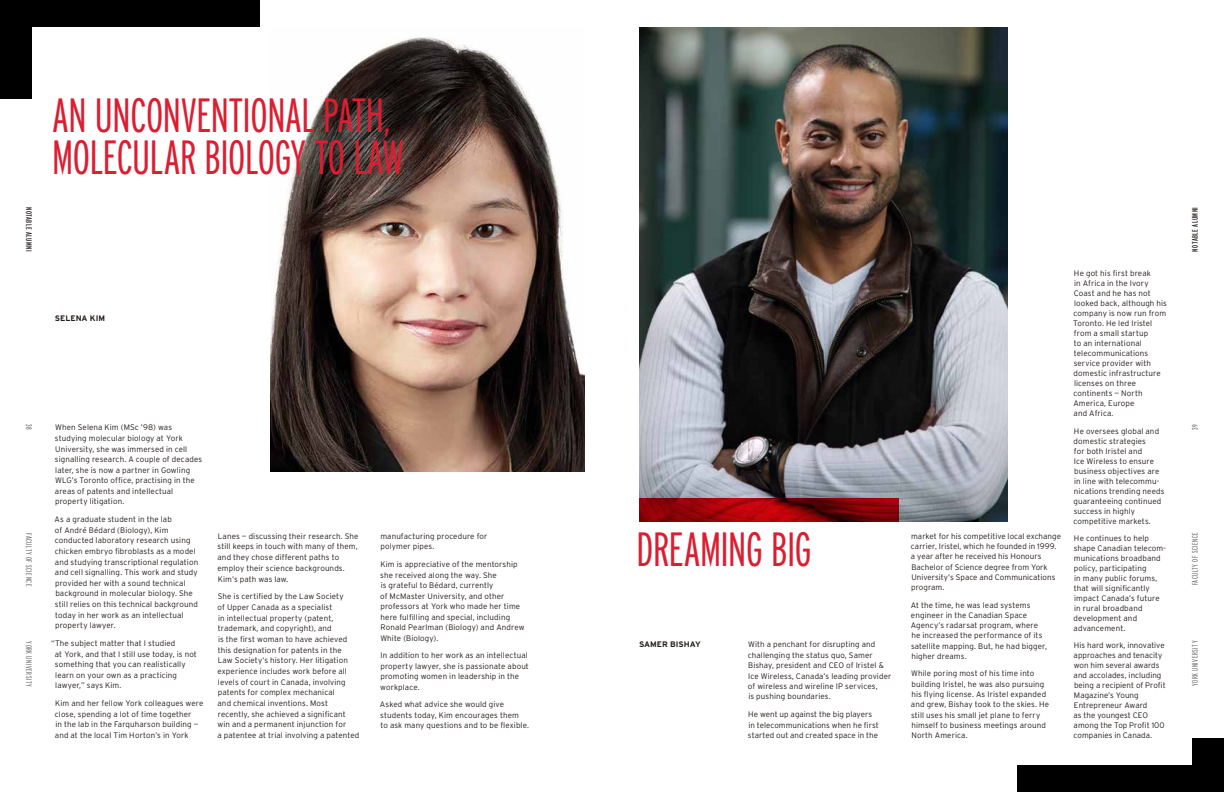
<style>
.page{position:relative;width:1224px;height:792px;background:#fff}
.page>*{position:absolute;margin:0;border:0;box-sizing:border-box;transform-origin:0 0}
.t1{font:300 extra-condensed 48px/42px "Interstate";letter-spacing:-.02em;color:#db1e31}
.t2{font:300 8px/10px "Interstate";letter-spacing:.01em;color:#241d1b}
.t3{font:300 extra-condensed 8px "Interstate";letter-spacing:.065em;color:#5c5d62}
.t4{font:extra-condensed 8px "Interstate";letter-spacing:.065em;color:#241d1b}
.t5{font:700 8px "Interstate";letter-spacing:.005em;color:#241d1b}
</style>
<div class="page">
<div style="left:0;top:0;width:32px;height:99px;background:#000"></div>
<div style="left:1192px;top:738px;width:32px;height:54px;background:#000"></div>
<div style="left:0;top:0;width:260px;height:27px;background:#000"></div>
<div style="left:1017px;top:765px;width:207px;height:27px;background:#000"></div>
<img style="left:271px;top:37px;width:314px;height:435px">
<img style="left:639px;top:27px;width:368px;height:494px">
<img style="left:639px;top:499px;width:260px;height:22px">
<p class="t4" style="left:33px;top:207px;width:45px;rotate:90deg">Notable Alumni</p>
<h1 class="t1" style="left:52px;top:94px;width:354px">AN UNCONVENTIONAL PATH,<br>MOLECULAR BIOLOGY TO LAW</h1>
<p class="t4" style="left:1191px;top:252px;width:45px;rotate:-90deg">Notable Alumni</p>
<p class="t2" style="left:1073px;top:269px;width:95px">He got his first break<br>in Africa in the Ivory<br>Coast and he has not looked back, although his company is now run from<br>Toronto. He led Iristel from a small startup<br>to an international telecommunications service provider with domestic infrastructure licenses on three continents — North<br>America, Europe<br>and Africa.</p>
<p class="t2" style="left:1074px;top:426px;width:92px">He oversees global and domestic strategies<br>for both Iristel and<br>Ice Wireless to ensure business objectives are in line with telecommu&shy;nications trending needs guaranteeing continued success in highly competitive markets.</p>
<p class="t2" style="left:1074px;top:533px;width:94px">He continues to help shape Canadian telecom&shy;munications broadband policy, participating<br>in many public forums, that will significantly impact Canada’s future in rural broadband development and advancement.</p>
<p class="t2" style="left:1074px;top:640px;width:94px">His hard work, innovative approaches and tenacity won him several awards and accolades, including being a recipient of Profit<br>Magazine’s Young<br>Entrepreneur Award<br>as the youngest CEO among the Top Profit 100 companies in Canada.</p>
<p class="t5" style="left:55px;top:314px;width:52px">SELENA KIM</p>
<p class="t3" style="left:33px;top:424px;width:7px;rotate:90deg">38</p>
<p class="t3" style="left:1191px;top:430px;width:7px;rotate:-90deg">39</p>
<p class="t2" style="left:55px;top:422px;width:149px;line-height:10.6px">When Selena Kim (MSc ’98) was studying molecular biology at York University, she was immersed in cell signalling research. A couple of decades later, she is now a partner in Gowling WLG’s Toronto office, practising in the areas of patents and intellectual property litigation.</p>
<p class="t2" style="left:55px;top:514px;width:145px;line-height:10.6px">As a graduate student in the lab<br>of André Bédard (Biology), Kim conducted laboratory research using chicken embryo fibroblasts as a model and studying transcriptional regulation and cell signalling. This work and study provided her with a sound technical background in molecular biology. She still relies on this technical background today in her work as an intellectual property lawyer.</p>
<p class="t2" style="left:55px;top:638px;width:144px;line-height:10.6px;text-indent:-4px">“The subject matter that I studied<br>at York, and that I still use today, is not something that you can realistically learn on your own as a practicing lawyer,” says Kim.</p>
<p class="t2" style="left:55px;top:698px;width:150px;line-height:10.6px">Kim and her fellow York colleagues were close, spending a lot of time together<br>in the lab in the Farquharson building — and at the local Tim Horton’s in York</p>
<h1 class="t1" style="left:636px;top:528px;width:177px">DREAMING BIG</h1>
<p class="t3" style="left:1191px;top:585px;width:55px;rotate:-90deg">FACULTY OF SCIENCE</p>
<p class="t2" style="left:911px;top:531px;width:152px;line-height:10.3px">market for his competitive local exchange carrier, Iristel, which he founded in 1999. a year after he received his Honours Bachelor of Science degree from York University’s Space and Communications program.</p>
<p class="t2" style="left:911px;top:600px;width:138px;line-height:10.3px">At the time, he was lead systems engineer in the Canadian Space<br>Agency’s radarsat program, where he increased the performance of its satellite mapping. But, he had bigger, higher dreams.</p>
<p class="t2" style="left:911px;top:668px;width:140px;line-height:10.3px">While poring most of his time into building Iristel, he was also pursuing his flying license. As Iristel expanded and grew, Bishay took to the skies. He still uses his small jet plane to ferry himself to business meetings around North America.</p>
<p class="t2" style="left:218px;top:531px;width:143px;line-height:10.7px">Lanes — discussing their research. She still keeps in touch with many of them, and they chose different paths to employ their science backgrounds.<br>Kim’s path was law.</p>
<p class="t2" style="left:218px;top:591px;width:143px;line-height:10.7px">She is certified by the Law Society<br>of Upper Canada as a specialist<br>in intellectual property (patent, trademark, and copyright), and<br>is the first woman to have achieved this designation for patents in the<br>Law Society’s history. Her litigation experience includes work before all levels of court in Canada, involving patents for complex mechanical<br>and chemical inventions. Most recently, she achieved a significant win and a permanent injunction for<br>a patentee at trial involving a patented</p>
<p class="t2" style="left:380px;top:531px;width:109px;line-height:10.5px">manufacturing procedure for polymer pipes.</p>
<p class="t2" style="left:380px;top:559px;width:146px;line-height:10.5px">Kim is appreciative of the mentorship she received along the way. She<br>is grateful to Bédard, currently<br>of McMaster University, and other professors at York who made her time here fulfilling and special, including Ronald Pearlman (Biology) and Andrew White (Biology).</p>
<p class="t2" style="left:380px;top:650px;width:150px;line-height:10.5px">In addition to her work as an intellectual property lawyer, she is passionate about promoting women in leadership in the workplace.</p>
<p class="t2" style="left:380px;top:699px;width:151px;line-height:10.5px">Asked what advice she would give students today, Kim encourages them<br>to ask many questions and to be flexible.</p>
<p class="t3" style="left:33px;top:533px;width:55px;rotate:90deg">FACULTY OF SCIENCE</p>
<p class="t3" style="left:1191px;top:686px;width:47px;rotate:-90deg">YORK UNIVERSITY</p>
<p class="t5" style="left:639px;top:640px;width:63px">SAMER BISHAY</p>
<p class="t2" style="left:748px;top:639px;width:145px;line-height:10.4px">With a penchant for disrupting and challenging the status quo, Samer Bishay, president and CEO of Iristel &amp; Ice Wireless, Canada’s leading provider of wireless and wireline IP services,<br>is pushing boundaries.</p>
<p class="t2" style="left:748px;top:709px;width:132px;line-height:10.4px">He went up against the big players in telecommunications when he first started out and created space in the</p>
<p class="t3" style="left:33px;top:641px;width:47px;rotate:90deg">YORK UNIVERSITY</p>
</div>
